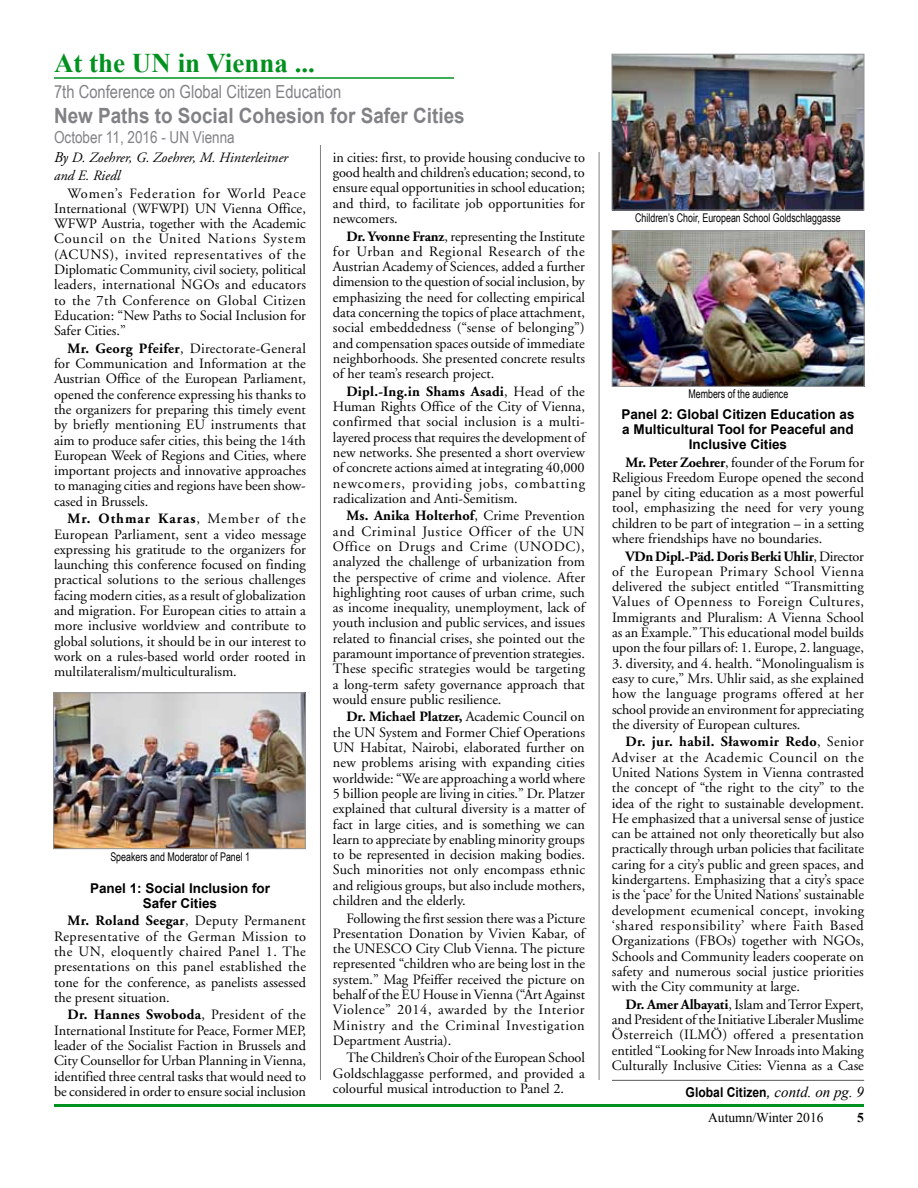
<style>
.page{position:relative;width:918px;height:1188px;background:#fff}
.page>*{position:absolute;margin:0;border:0;box-sizing:border-box;transform-origin:0 0}
.t1{font:700 27px "Times New Roman";color:#01911f}
.t2{font:700 21px "Arial";color:#808285;scale:.9 1}
.t3{font:18px "Arial Narrow";color:#808285}
.t4{font:16.5px "Arial Narrow";color:#808285}
.t5{font:14.25px/15.3px "Adobe Garamond";color:#000;text-align:justify}
.t6{font:italic 14.25px/18px "Adobe Garamond";color:#000}
.t7{font:700 13.5px/15.1px "Arial";color:#000;text-align:center}
.t8{font:700 13.5px "Arial";color:#000;scale:.9 1}
.t9{font:13.5px "Times New Roman";color:#000}
.t10{font:700 13.5px "Times New Roman";color:#000}
.t11{font:12px "Arial Narrow";color:#000;scale:.9 1}
.s1{font-size:15px}
.s2{font-weight:700}
.s3{font-weight:400;font-style:italic;font-size:15px}
.s4{font-family:"Times New Roman";font-weight:400;font-style:italic;font-size:15px}
</style>
<div class="page">
<hr style="left:320px;top:54px;width:1px;height:1026px;background:#808285">
<hr style="left:599px;top:54px;width:1px;height:1026px;background:#808285">
<hr style="left:54px;top:1104px;width:810px;height:3px;background:#01911f">
<div style="left:312px;top:34px;width:16px;height:110px;background:#fff"></div>
<hr style="left:54px;top:77px;width:400px;height:2px;background:#01911f">
<div style="left:591px;top:34px;width:16px;height:117px;background:#fff"></div>
<img style="left:614px;top:56px;width:248px;height:152px">
<div style="left:612px;top:54px;width:252px;height:156px;border:1px solid #939598"></div>
<img style="left:614px;top:232px;width:248px;height:153px">
<div style="left:612px;top:230px;width:252px;height:157px;border:1px solid #939598"></div>
<img style="left:55px;top:695px;width:248px;height:152px">
<div style="left:53px;top:693px;width:252px;height:156px;border:1px solid #939598"></div>
<hr style="left:612px;top:1080px;width:252px;height:1px;background:#58595b">
<h1 class="t1" style="left:54px;top:45px;width:263px">At the UN in Vienna ...</h1>
<p class="t3" style="left:54px;top:79px;width:289px">7th Conference on Global Citizen Education</p>
<h2 class="t2" style="left:54px;top:102px;width:458px">New Paths to Social Cohesion for Safer Cities</h2>
<p class="t4" style="left:54px;top:125px;width:182px">October 11, 2016 - UN Vienna</p>
<p class="t6" style="left:54px;top:149px;width:236px"><span class="s1">By</span> D. Zoehrer, G. Zoehrer, M. Hinterleitner and E. Riedl</p>
<p class="t5" style="left:54px;top:186px;width:253px;text-indent:13px">Women’s Federation for World Peace International (WFWPI) UN Vienna Office, WFWP Austria, together with the Academic Council on the United Nations System (ACUNS), invited representatives of the Diplomatic Community, civil society, political leaders, international NGOs and educators to the 7th Conference on Global Citizen Education: “New Paths to Social Inclusion for Safer Cities.”</p>
<p class="t5" style="left:54px;top:341px;width:253px;text-indent:13px"><span class="s2">Mr. Georg Pfeifer</span>, Directorate-General for Communication and Information at the Austrian Office of the European Parliament, opened the conference expressing his thanks to the organizers for preparing this timely event by briefly mentioning EU instruments that aim to produce safer cities, this being the 14th European Week of Regions and Cities, where important projects and innovative approaches to managing cities and regions have been show&shy;cased in Brussels.</p>
<p class="t5" style="left:54px;top:511px;width:254px;text-indent:13px"><span class="s2">Mr. Othmar Karas</span>, Member of the European Parliament, sent a video message expressing his gratitude to the organizers for launching this conference focused on finding practical solutions to the serious challenges facing modern cities, as a result of globalization and migration. For European cities to attain a more inclusive worldview and contribute to global solutions, it should be in our interest to work on a rules-based world order rooted in multilateralism/multiculturalism.</p>
<p class="t5" style="left:333px;top:150px;width:254px">in cities: first, to provide housing conducive to good health and children’s education; second, to ensure equal opportunities in school education; and third, to facilitate job opportunities for newcomers.</p>
<p class="t5" style="left:333px;top:229px;width:254px;text-indent:14px"><span class="s2">Dr. Yvonne Franz</span>, representing the Institute for Urban and Regional Research of the Austrian Academy of Sciences, added a further dimension to the question of social inclusion, by emphasizing the need for collecting empirical data concerning the topics of place attachment, social embeddedness (“sense of belonging”) and compensation spaces outside of immediate neighborhoods. She presented concrete results of her team’s research project.</p>
<p class="t5" style="left:333px;top:384px;width:254px;text-indent:13px"><span class="s2">Dipl.-Ing.in Shams Asadi</span>, Head of the Human Rights Office of the City of Vienna, confirmed that social inclusion is a multi&shy;layered process that requires the development of new networks. She presented a short overview of concrete actions aimed at integrating 40,000 newcomers, providing jobs, combatting radicalization and Anti-Semitism.</p>
<p class="t5" style="left:333px;top:508px;width:254px;text-indent:13px"><span class="s2">Ms. Anika Holterhof</span>, Crime Prevention and Criminal Justice Officer of the UN Office on Drugs and Crime (UNODC), analyzed the challenge of urbanization from the perspective of crime and violence. After highlighting root causes of urban crime, such as income inequality, unemployment, lack of youth inclusion and public services, and issues related to financial crises, she pointed out the paramount importance of prevention strategies.<br>These specific strategies would be targeting a long-term safety governance approach that would ensure public resilience.</p>
<p class="t5" style="left:333px;top:710px;width:254px;text-indent:13px"><span class="s2">Dr. Michael Platzer,</span> Academic Council on the UN System and Former Chief Operations UN Habitat, Nairobi, elaborated further on new problems arising with expanding cities worldwide: “We are approaching a world where 5 billion people are living in cities.” Dr. Platzer explained that cultural diversity is a matter of fact in large cities, and is something we can learn to appreciate by enabling minority groups to be represented in decision making bodies.<br>Such minorities not only encompass ethnic and religious groups, but also include mothers, children and the elderly.</p>
<p class="t5" style="left:333px;top:911px;width:254px;text-indent:13px">Following the first session there was a Picture Presentation Donation by Vivien Kabar, of the UNESCO City Club Vienna. The picture represented “children who are being lost in the system.” Mag Pfeiffer received the picture on behalf of the EU House in Vienna (“Art Against Violence” 2014, awarded by the Interior Ministry and the Criminal Investigation Department Austria).</p>
<p class="t5" style="left:333px;top:1051px;width:254px;text-indent:13px">The Children’s Choir of the European School Goldschlaggasse performed, and provided a colourful musical introduction to Panel 2.</p>
<p class="t11" style="left:110px;top:848px;width:157px">Speakers and Moderator of Panel 1</p>
<p class="t7" style="left:90px;top:881px;width:182px">Panel 1: Social Inclusion for<br>Safer Cities</p>
<p class="t5" style="left:54px;top:914px;width:254px;text-indent:14px"><span class="s2">Mr. Roland Seegar</span>, Deputy Permanent Representative of the German Mission to the UN, eloquently chaired Panel 1. The presentations on this panel established the tone for the conference, as panelists assessed the present situation.</p>
<p class="t5" style="left:54px;top:1008px;width:254px;text-indent:13px"><span class="s2">Dr. Hannes Swoboda</span>, President of the International Institute for Peace, Former MEP, leader of the Socialist Faction in Brussels and City Counsellor for Urban Planning in Vienna, identified three central tasks that would need to be considered in order to ensure social inclusion</p>
<p class="t11" style="left:635px;top:209px;width:230px">Children’s Choir, European School Goldschlaggasse</p>
<p class="t11" style="left:688px;top:385px;width:113px">Members of the audience</p>
<p class="t7" style="left:621px;top:407px;width:235px">Panel 2: Global Citizen Education as a Multicultural Tool for Peaceful and<br>Inclusive Cities</p>
<p class="t5" style="left:612px;top:455px;width:254px;text-indent:13px"><span class="s2">Mr. Peter Zoehrer</span>, founder of the Forum for Religious Freedom Europe opened the second panel by citing education as a most powerful tool, emphasizing the need for very young children to be part of integration – in a setting where friendships have no boundaries.</p>
<p class="t5" style="left:612px;top:549px;width:254px;text-indent:13px"><span class="s2">VDn Dipl.-Päd. Doris Berki Uhlir</span>, Director of the European Primary School Vienna delivered the subject entitled “Transmitting Values of Openness to Foreign Cultures, Immigrants and Pluralism: A Vienna School as an Example.” This educational model builds upon the four pillars of: 1. Europe, 2. language,</p>
<p class="t5" style="left:612px;top:656px;width:254px">3. diversity, and 4. health. “Monolingualism is easy to cure,” Mrs. Uhlir said, as she explained how the language programs offered at her school provide an environment for appreciating the diversity of European cultures.</p>
<p class="t5" style="left:612px;top:735px;width:254px;text-indent:14px"><span class="s2">Dr. jur. habil. Sławomir Redo</span>, Senior Adviser at the Academic Council on the United Nations System in Vienna contrasted the concept of “the right to the city” to the idea of the right to sustainable development.<br>He emphasized that a universal sense of justice can be attained not only theoretically but also practically through urban policies that facilitate caring for a city’s public and green spaces, and kindergartens. Emphasizing that a city’s space is the ‘pace’ for the United Nations’ sustainable development ecumenical concept, invoking ‘shared responsibility’ where Faith Based Organizations (FBOs) together with NGOs, Schools and Community leaders cooperate on safety and numerous social justice priorities with the City community at large.</p>
<p class="t5" style="left:612px;top:997px;width:253px;text-indent:14px"><span class="s2">Dr. Amer Albayati</span>, Islam and Terror Expert, and President of the Initiative Liberaler Muslime Österreich (ILMÖ) offered a presentation entitled “Looking for New Inroads into Making Culturally Inclusive Cities: Vienna as a Case</p>
<p class="t8" style="left:686px;top:1083px;width:200px">Global Citizen<span class="s3">,</span> <span class="s4">contd. on pg. 9</span></p>
<p class="t9" style="left:708px;top:1108px;width:117px">Autumn/Winter 2016</p>
<p class="t10" style="left:857px;top:1108px;width:8px">5</p>
</div>
